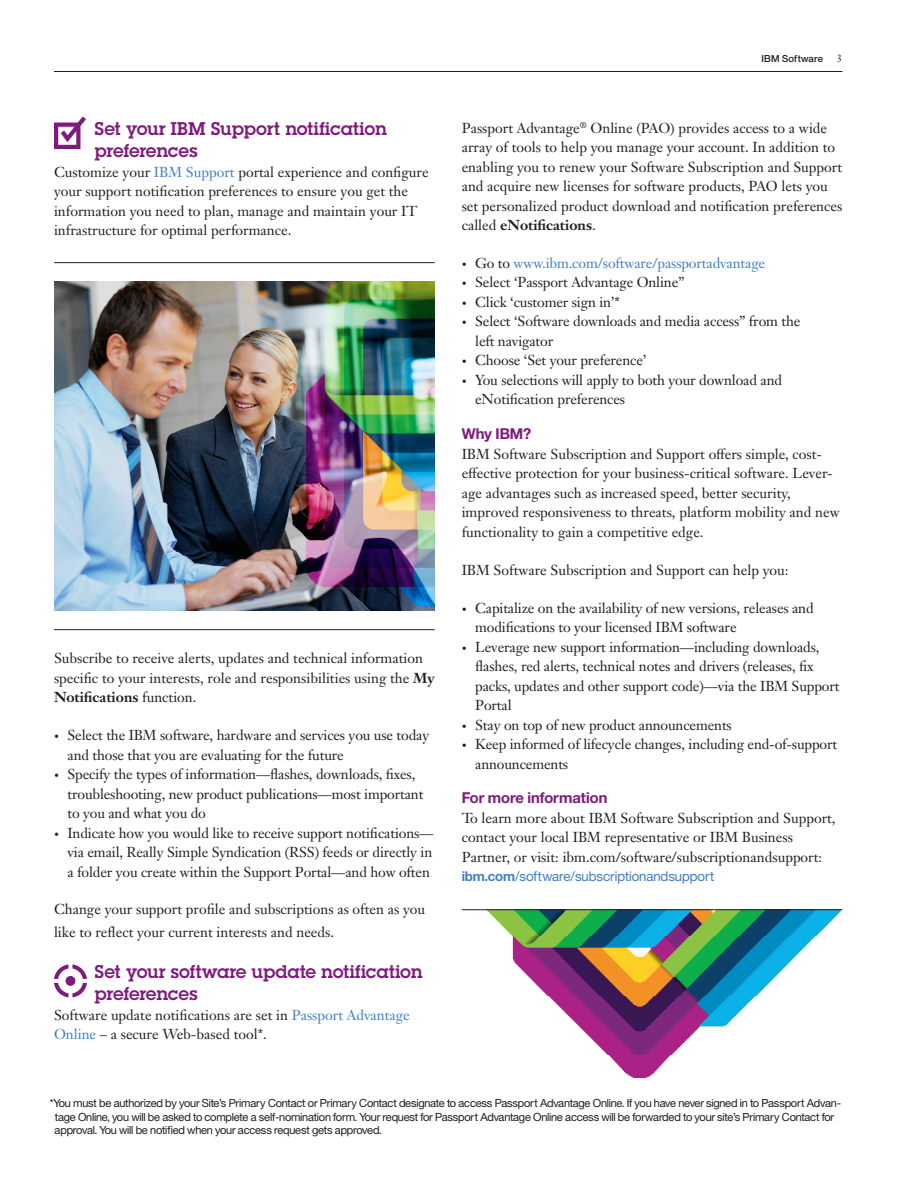
<style>
.page{position:relative;width:918px;height:1188px;background:#fff}
.page>*{position:absolute;margin:0;border:0;box-sizing:border-box;transform-origin:0 0}
._2A_head__color{font:600 18px/22.5px "Lubalinfor IBM";color:#7f1b7d}
._2B_sub_head_1__colo{font:700 15px "Helv Neuefor IBM";color:#7f1b7d}
._2C_body{font:14.25px/19.5px "Janson Text LT Pro";color:#231f20}
._2B_sub_head_1__colo-2{font:14.25px/19.5px "Janson Text LT Pro";color:#231f20}
.t1{font:14.25px "Janson Text LT Pro";letter-spacing:-.01em;color:#4180c3}
._2B_sub_head_1__colo-3{font:13.5px "Helv Neuefor IBM";letter-spacing:-.005em;color:#4180c3}
._2C_body-2{font:11.25px/13.5px "Helv Neuefor IBM";letter-spacing:-.02em;color:#231f20}
.t2{font:10.5px "Janson Text LT Pro";color:#231f20}
.t3{font:500 9.75px "Helv Neuefor IBM";letter-spacing:.02em;color:#231f20}
.s1{color:#4180c3}
.s2{font-weight:700}
.s3{font-size:9.75px}
.s4{font-size:9.75px;color:#231f20}
.s5{color:#231f20}
</style>
<div class="page">
<hr style="left:54px;top:71px;width:788px;height:1px;background:#231f20">
<img style="left:54px;top:282px;width:381px;height:328px">
<hr style="left:54px;top:262px;width:381px;height:1px;background:#231f20">
<hr style="left:54px;top:629px;width:381px;height:1px;background:#231f20">
<img style="left:462px;top:910px;width:380px;height:167px">
<hr style="left:462px;top:909px;width:380px;height:1px;background:#231f20">
<svg style="left:54px;top:964px;width:33px;height:33px"></svg>
<div style="left:66px;top:976px;width:9px;height:10px;background:#7f1b7d;border-radius:50%"></div>
<svg style="left:54px;top:116px;width:32px;height:33px"></svg>
<p class="_2A_head__color" style="left:94px;top:117px;width:294px">Set your IBM Support notification preferences</p>
<p class="_2C_body" style="left:54px;top:162px;width:376px">Customize your <span class="s1">IBM Support</span> portal experience and configure your support notification preferences to ensure you get the information you need to plan, manage and maintain your IT infrastructure for optimal performance.</p>
<p class="_2C_body" style="left:54px;top:648px;width:382px">Subscribe to receive alerts, updates and technical information specific to your interests, role and responsibilities using the <span class="s2">My<br>Notifications</span> function.</p>
<p class="_2C_body" style="left:68px;top:725px;width:363px;text-indent:-14px"><span class="s3">•</span> Select the IBM software, hardware and services you use today and those that you are evaluating for the future</p>
<p class="_2C_body" style="left:68px;top:764px;width:358px;text-indent:-14px"><span class="s3">•</span> Specify the types of information—flashes, downloads, fixes, troubleshooting, new product publications—most important to you and what you do</p>
<p class="_2C_body" style="left:68px;top:823px;width:367px;text-align:justify;text-indent:-14px"><span class="s3">•</span> Indicate how you would like to receive support notifications— via email, Really Simple Syndication (RSS) feeds or directly in a folder you create within the Support Portal—and how often</p>
<p class="_2C_body" style="left:54px;top:898px;width:373px;line-height:22.5px">Change your support profile and subscriptions as often as you like to reflect your current interests and needs.</p>
<p class="_2A_head__color" style="left:94px;top:960px;width:330px">Set your software update notification preferences</p>
<p class="_2C_body" style="left:54px;top:1005px;width:357px">Software update notifications are set in <span class="s1">Passport Advantage<br>Online</span> – a secure Web-based tool*.</p>
<p class="t3" style="left:762px;top:53px;width:63px">IBM Software</p>
<p class="t2" style="left:837px;top:52px;width:7px">3</p>
<p class="_2C_body" style="left:462px;top:118px;width:382px">Passport Advantage<sup>®</sup> Online (PAO) provides access to a wide array of tools to help you manage your account. In addition to enabling you to renew your Software Subscription and Support and acquire new licenses for software products, PAO lets you set personalized product download and notification preferences called <span class="s2">eNotifications</span>.</p>
<p class="t1" style="left:462px;top:254px;width:305px"><span class="s4">•</span> <span class="s5">Go to</span> www.ibm.com/software/passportadvantage</p>
<p class="_2C_body" style="left:462px;top:273px;width:224px"><span class="s3">•</span> Select ‘Passport Advantage Online”</p>
<p class="_2C_body" style="left:462px;top:292px;width:160px"><span class="s3">•</span> Click ‘customer sign in’*</p>
<p class="_2C_body" style="left:475px;top:312px;width:327px;text-indent:-14px"><span class="s3">•</span> Select ‘Software downloads and media access” from the left navigator</p>
<p class="_2C_body" style="left:462px;top:351px;width:186px"><span class="s3">•</span> Choose ‘Set your preference’</p>
<p class="_2C_body" style="left:475px;top:370px;width:308px;text-indent:-14px"><span class="s3">•</span> You selections will apply to both your download and eNotification preferences</p>
<p class="_2B_sub_head_1__colo" style="left:462px;top:425px;width:71px">Why IBM?</p>
<p class="_2C_body" style="left:462px;top:444px;width:380px">IBM Software Subscription and Support offers simple, cost&shy;effective protection for your business-critical software. Lever&shy;age advantages such as increased speed, better security, improved responsiveness to threats, platform mobility and new functionality to gain a competitive edge.</p>
<p class="_2C_body" style="left:462px;top:560px;width:328px">IBM Software Subscription and Support can help you:</p>
<p class="_2C_body" style="left:475px;top:598px;width:340px;text-indent:-14px"><span class="s3">•</span> Capitalize on the availability of new versions, releases and modifications to your licensed IBM software</p>
<p class="_2C_body" style="left:475px;top:637px;width:366px;text-indent:-14px"><span class="s3">•</span> Leverage new support information—including downloads, flashes, red alerts, technical notes and drivers (releases, fix packs, updates and other support code)—via the IBM Support Portal</p>
<p class="_2C_body" style="left:462px;top:715px;width:272px"><span class="s3">•</span> Stay on top of new product announcements</p>
<p class="_2C_body" style="left:475px;top:734px;width:364px;text-indent:-14px"><span class="s3">•</span> Keep informed of lifecycle changes, including end-of-support announcements</p>
<p class="_2B_sub_head_1__colo" style="left:462px;top:789px;width:147px">For more information</p>
<p class="_2B_sub_head_1__colo-2" style="left:462px;top:808px;width:375px">To learn more about IBM Software Subscription and Support, contact your local IBM representative or IBM Business<br>Partner, or visit: ibm.com/software/subscriptionandsupport:</p>
<p class="_2B_sub_head_1__colo-3" style="left:462px;top:868px;width:254px"><span class="s2">ibm.com</span>/software/subscriptionandsupport</p>
<p class="_2C_body-2" style="left:55px;top:1096px;width:788px;text-indent:-5px">*You must be authorized by your Site’s Primary Contact or Primary Contact designate to access Passport Advantage Online. If you have never signed in to Passport Advan&shy;tage Online, you will be asked to complete a self-nomination form. Your request for Passport Advantage Online access will be forwarded to your site’s Primary Contact for approval. You will be notified when your access request gets approved.</p>
</div>
